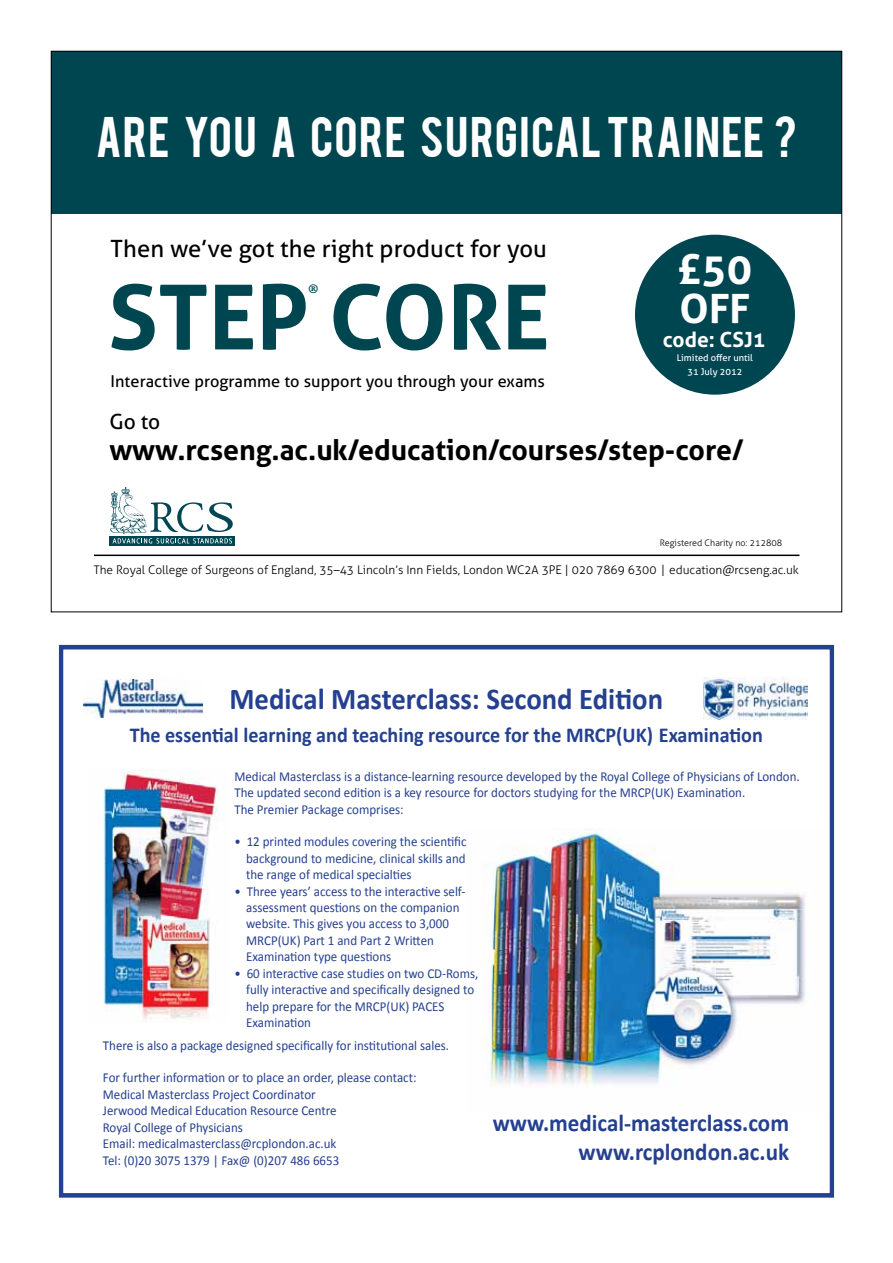
<style>
.page{position:relative;width:893px;height:1263px;background:#fff}
.page>*{position:absolute;margin:0;border:0;box-sizing:border-box;transform-origin:0 0}
.t1{font:700 90px "Aller";color:#004651}
.t2{font:45px "Bebas";letter-spacing:.03em;color:#fff}
.t3{font:700 42.15px "Aller";color:#fff}
.t4{font:700 40.5px "Aller";color:#fff}
.t5{font:34.5px "Minion Pro";color:#004651}
.t6{font:700 30.45px "Calibri";color:#25408f;scale:.95 1}
.t7{font:700 28.5px "Aller";color:#000}
.t8{font:700 24.3px/29.2px "Calibri";color:#25408f;text-align:right;scale:.95 1}
.t9{font:23.85px "Aller";letter-spacing:.005em;color:#000}
.t10{font:700 21.3px "Calibri";color:#25408f;scale:.95 1}
.t11{font:700 21px "Aller";color:#fff}
.t12{font:21px "Aller";color:#000}
.t13{font:16.35px "Aller";letter-spacing:.005em;color:#000}
.t14{font:13.65px/16.4px "Calibri";color:#25408f;scale:.95 1}
.t15{font:300 11.85px "Aller";color:#000}
.t16{font:9.3px/14.1px "Aller";color:#fff;text-align:center}
.t17{font:300 9px "Aller";color:#000}
</style>
<div class="page">
<div style="left:51px;top:51px;width:791px;height:163px;background:#004651"></div>
<svg style="left:109px;top:536px;width:126px;height:10px"></svg>
<svg style="left:110px;top:487px;width:123px;height:56px"></svg>
<hr style="left:94px;top:555px;width:705px;height:1px;background:#000">
<div style="left:635px;top:235px;width:160px;height:160px;background:#004651;border-radius:50%"></div>
<img style="left:483px;top:828px;width:323px;height:259px">
<div style="left:59px;top:645px;width:775px;height:552px;border:4px solid #25408f"></div>
<img style="left:103px;top:769px;width:122px;height:251px">
<img style="left:84px;top:679px;width:118px;height:39px">
<img style="left:703px;top:677px;width:105px;height:42px">
<h2 class="t2" style="left:96px;top:104px;width:703px">ARE YOU A CORE SURGICAL TRAINEE ?</h2>
<h3 class="t9" style="left:110px;top:234px;width:438px">Then we’ve got the right product for you</h3>
<h1 class="t1" style="left:108px;top:262px;width:443px">STEP CORE</h1>
<h3 class="t5" style="left:308px;top:273px;width:13px">®</h3>
<p class="t13" style="left:110px;top:371px;width:436px">Interactive programme to support you through your exams</p>
<h3 class="t3" style="left:676px;top:243px;width:77px">£50</h3>
<h3 class="t4" style="left:680px;top:284px;width:72px">OFF</h3>
<h3 class="t11" style="left:663px;top:327px;width:104px">code: CSJ1</h3>
<p class="t16" style="left:677px;top:351px;width:78px">Limited offer until<br>31 July 2012</p>
<h3 class="t12" style="left:109px;top:409px;width:53px">Go to</h3>
<h3 class="t7" style="left:109px;top:433px;width:636px">www.rcseng.ac.uk/education/courses/step-core/</h3>
<p class="t17" style="left:660px;top:537px;width:124px">Registered Charity no: 212808</p>
<p class="t15" style="left:94px;top:562px;width:706px">The Royal College of Surgeons of England, 35–43 Lincoln’s Inn Fields, London WC2A 3PE | 020 7869 6300 | education@rcseng.ac.uk</p>
<h3 class="t6" style="left:229px;top:680px;width:458px">Medical Masterclass: Second Edition</h3>
<h3 class="t10" style="left:130px;top:722px;width:668px">The essential learning and teaching resource for the MRCP(UK) Examination</h3>
<p class="t14" style="left:234px;top:767px;width:597px">Medical Masterclass is a distance-learning resource developed by the Royal College of Physicians of London.<br>The updated second edition is a key resource for doctors studying for the MRCP(UK) Examination.<br>The Premier Package comprises:</p>
<p class="t14" style="left:246px;top:833px;width:234px;text-align:justify;text-indent:-12px">• 12 printed modules covering the scientific background to medicine, clinical skills and the range of medical specialties</p>
<p class="t14" style="left:246px;top:882px;width:232px;text-indent:-12px">• Three years’ access to the interactive self&shy;assessment questions on the companion website. This gives you access to 3,000<br>MRCP(UK) Part 1 and Part 2 Written Examination type questions</p>
<p class="t14" style="left:246px;top:964px;width:246px;text-indent:-12px">• 60 interactive case studies on two CD-Roms, fully interactive and specifically designed to help prepare for the MRCP(UK) PACES Examination</p>
<p class="t14" style="left:103px;top:1036px;width:366px">There is also a package designed specifically for institutional sales.</p>
<p class="t14" style="left:103px;top:1069px;width:332px">For further information or to place an order, please contact:<br>Medical Masterclass Project Coordinator<br>Jerwood Medical Education Resource Centre<br>Royal College of Physicians<br>Email: medicalmasterclass@rcplondon.ac.uk<br>Tel: (0)20 3075 1379 | Fax@ (0)207 486 6653</p>
<h3 class="t8" style="left:493px;top:1107px;width:313px">www.medical-masterclass.com www.rcplondon.ac.uk</h3>
</div>
